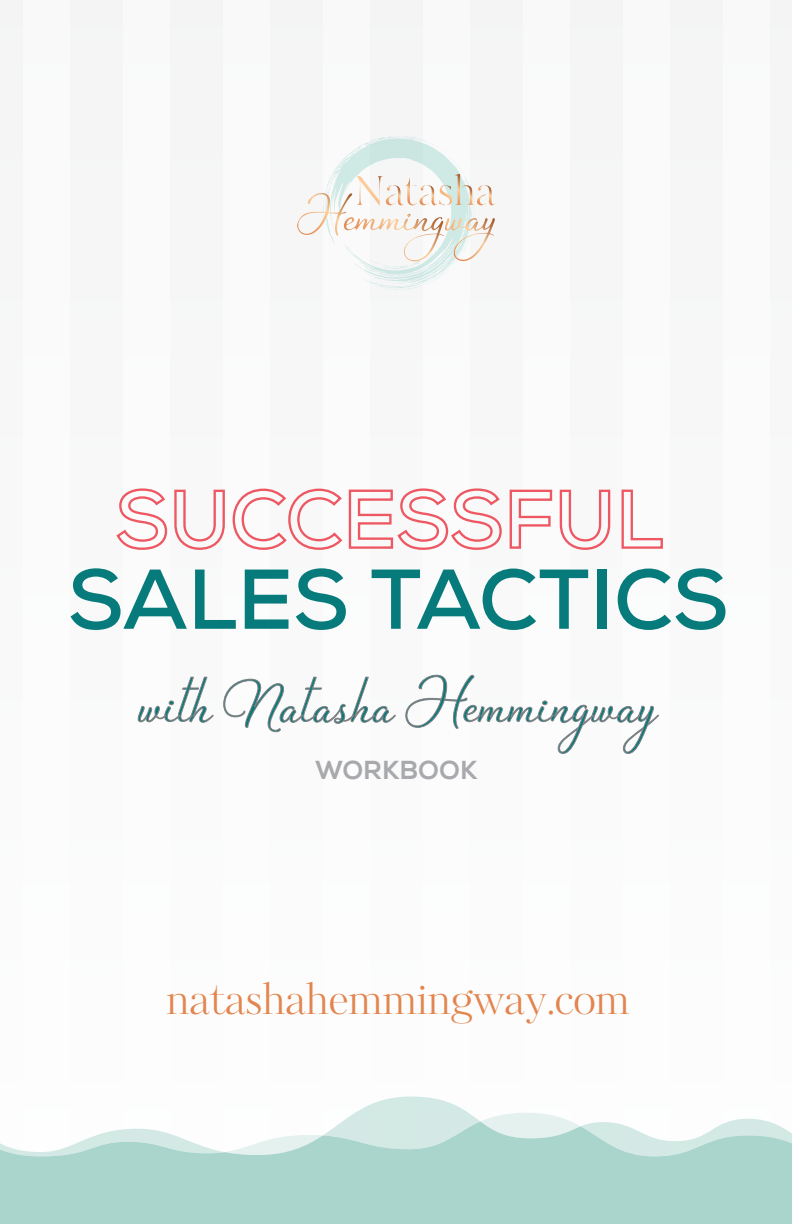
<style>
.page{position:relative;width:792px;height:1224px;background:#f9f9f9}
.page>*{position:absolute;margin:0;border:0;box-sizing:border-box;transform-origin:0 0}
.t1{font:700 84.6px "Nexa";color:#077b7b}
.t2{font:72px "Galiano Text";color:#077a7a}
.t3{font:41.2px "Kudryashev Headline";color:#e3854e}
.t4{font:800 26px "Nexa";color:#a8a9ad}
</style>
<div class="page">
<div style="left:24px;top:0;width:46px;height:1224px;background:#fff"></div>
<div style="left:124px;top:0;width:46px;height:1224px;background:#fff"></div>
<div style="left:223px;top:0;width:47px;height:1224px;background:#fff"></div>
<div style="left:323px;top:0;width:47px;height:1224px;background:#fff"></div>
<div style="left:423px;top:0;width:46px;height:1224px;background:#fff"></div>
<div style="left:523px;top:0;width:46px;height:1224px;background:#fff"></div>
<div style="left:623px;top:0;width:46px;height:1224px;background:#fff"></div>
<div style="left:723px;top:0;width:46px;height:1224px;background:#fff"></div>
<div style="left:0;top:1160px;width:792px;height:64px;background:#aad5cc"></div>
<svg style="left:355px;top:1097px;width:113px;height:16px;fill:#d3e9e5"></svg>
<svg style="left:0;top:1113px;width:792px;height:47px"></svg>
<svg style="left:116px;top:488px;width:437px;height:62px"></svg>
<svg style="left:559px;top:489px;width:52px;height:61px"></svg>
<svg style="left:621px;top:489px;width:42px;height:60px"></svg>
<svg style="left:138px;top:676px;width:75px;height:46px"></svg>
<svg style="left:224px;top:676px;width:172px;height:56px"></svg>
<svg style="left:406px;top:674px;width:253px;height:80px"></svg>
<svg style="left:297px;top:136px;width:198px;height:154px"></svg>
<p class="t1" style="left:68px;top:545px;width:662px">SALES TACTICS</p>
<p class="t2" style="left:138px;top:655px;width:520px">with Natasha Hemmingway</p>
<p class="t4" style="left:315px;top:754px;width:164px">WORKBOOK</p>
<p class="t3" style="left:167px;top:974px;width:465px">natashahemmingway.com</p>
</div>
